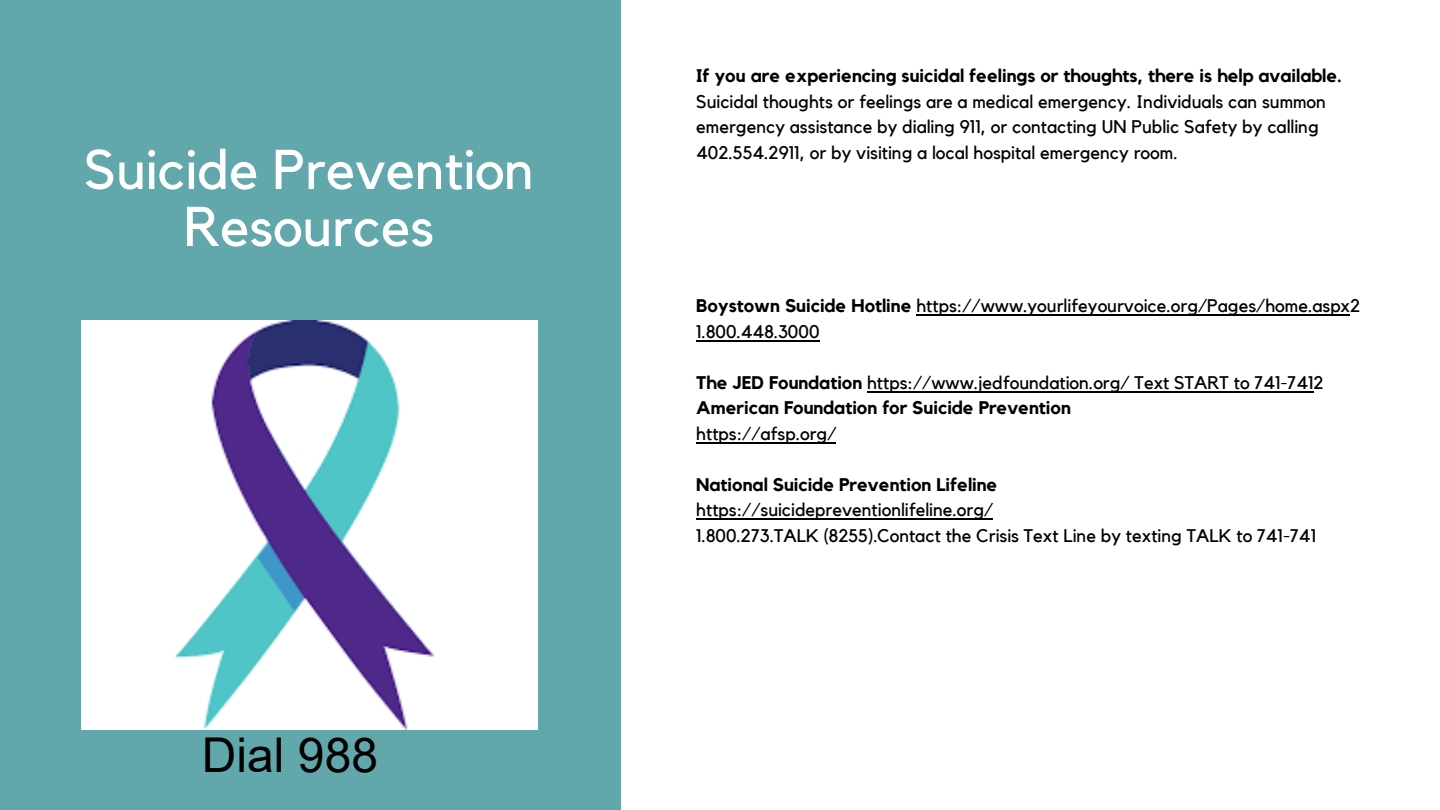
<style>
.page{position:relative;width:1440px;height:810px;background:#fff}
.page>*{position:absolute;margin:0;border:0;box-sizing:border-box;transform-origin:0 0}
.t1{font:55.3px/57px "Kollektif";color:#fff;text-align:center}
.t2{font:48px "Arial";color:#000}
.t3{font:18.2px/25.5px "Kollektif";color:#000}
.s1{font-weight:700}
</style>
<div class="page">
<div style="left:0;top:0;width:621px;height:810px;background:#61a7ab"></div>
<img style="left:81px;top:320px;width:457px;height:409px">
<hr style="left:917px;top:315px;width:433px;height:1px;background:#000">
<hr style="left:696px;top:340px;width:124px;height:2px;background:#000">
<hr style="left:867px;top:391px;width:446px;height:2px;background:#000">
<hr style="left:696px;top:442px;width:140px;height:2px;background:#000">
<hr style="left:696px;top:519px;width:297px;height:1px;background:#000">
<p class="t1" style="left:84px;top:143px;width:451px">Suicide Prevention<br>Resources</p>
<h2 class="t2" style="left:202px;top:723px;width:178px">Dial 988</h2>
<p class="t3" style="left:696px;top:64px;width:647px"><span class="s1">If you are experiencing suicidal feelings or thoughts, there is help available.<br></span>Suicidal thoughts or feelings are a medical emergency. Individuals can summon emergency assistance by dialing 911, or contacting UN Public Safety by calling 402.554.2911, or by visiting a local hospital emergency room.</p>
<p class="t3" style="left:696px;top:294px;width:665px"><span class="s1">Boystown Suicide Hotline</span> https://www.yourlifeyourvoice.org/Pages/home.aspx2<br>1.800.448.3000</p>
<p class="t3" style="left:696px;top:370px;width:629px"><span class="s1">The JED Foundation</span> https://www.jedfoundation.org/ Text START to 741-7412<br><span class="s1">American Foundation for Suicide Prevention<br></span>https://afsp.org/</p>
<p class="t3" style="left:696px;top:472px;width:621px"><span class="s1">National Suicide Prevention Lifeline<br></span>https://suicidepreventionlifeline.org/<br>1.800.273.TALK (8255). Contact the Crisis Text Line by texting TALK to 741-741</p>
</div>
